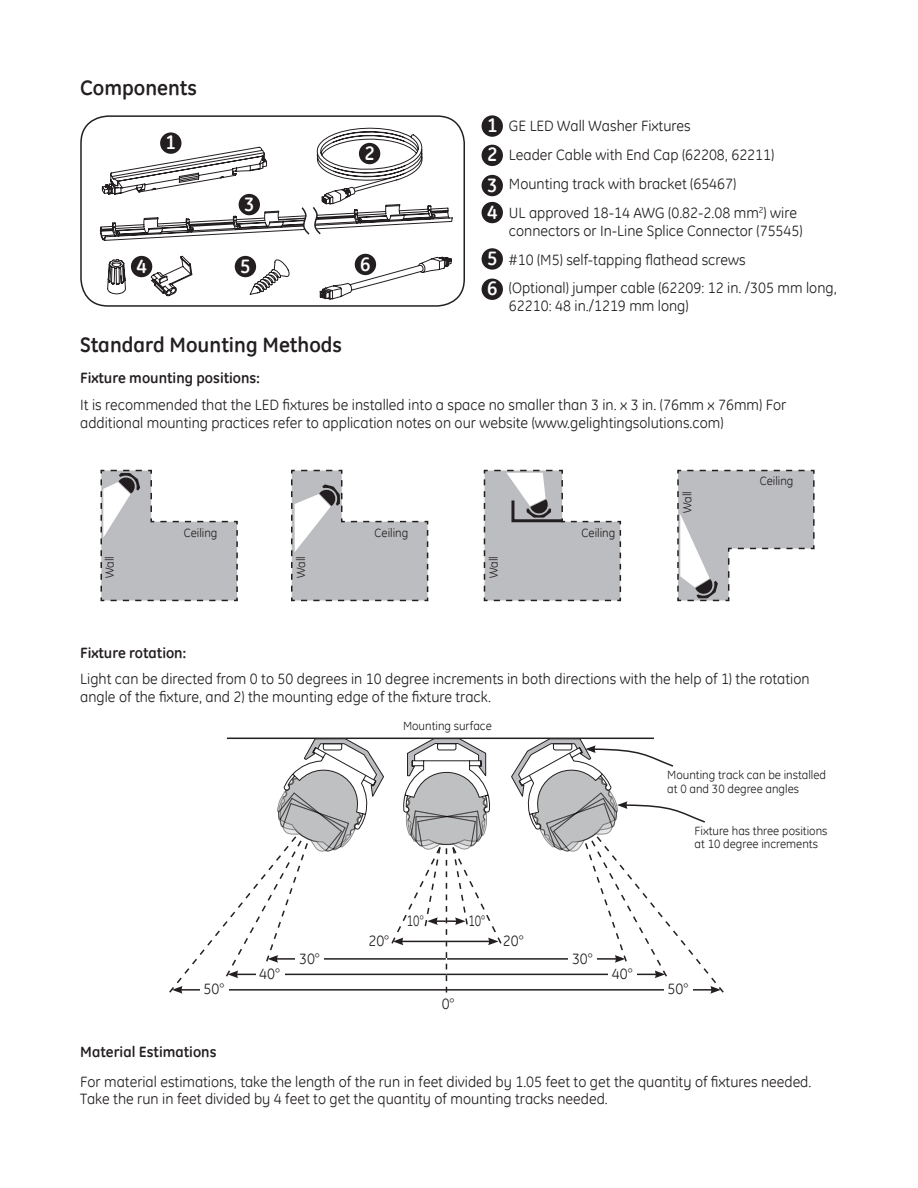
<style>
.page{position:relative;width:918px;height:1188px;background:#fff}
.page>*{position:absolute;margin:0;border:0;box-sizing:border-box;transform-origin:0 0}
.t1{font:700 21px "GE Inspira";color:#231f20}
.t2{font:700 19.5px "GE Inspira";color:#fff}
.supplies_required{font:15px/18px "GE Inspira";color:#231f20}
.t3{font:700 15px "GE Inspira";color:#231f20}
.supplies_required-2{font:15px "GE Inspira";color:#231f20;scale:.81 1}
.t4{font:12px/13.5px "GE Inspira";color:#231f20}
.s1{font-family:"Futura BT";font-weight:500;font-stretch:condensed}
</style>
<div class="page">
<svg style="left:100px;top:469px;width:138px;height:133px"></svg>
<svg style="left:483px;top:469px;width:139px;height:133px"></svg>
<svg style="left:291px;top:469px;width:138px;height:133px"></svg>
<svg style="left:677px;top:469px;width:138px;height:133px"></svg>
<div style="left:80px;top:115px;width:385px;height:192px;border:2px solid #231f20;border-radius:27px"></div>
<hr style="left:227px;top:738px;width:427px;height:1px;background:#231f20">
<hr style="left:447px;top:958px;width:170px;height:2px;background:#231f20">
<hr style="left:446px;top:974px;width:211px;height:1px;background:#231f20">
<hr style="left:446px;top:989px;width:267px;height:2px;background:#231f20">
<svg style="left:511px;top:738px;width:213px;height:256px"></svg>
<div style="left:482px;top:115px;width:21px;height:22px;background:#231f20;border-radius:50%"></div>
<div style="left:482px;top:145px;width:21px;height:21px;background:#231f20;border-radius:50%"></div>
<div style="left:482px;top:175px;width:21px;height:21px;background:#231f20;border-radius:50%"></div>
<div style="left:482px;top:202px;width:21px;height:21px;background:#231f20;border-radius:50%"></div>
<div style="left:482px;top:248px;width:21px;height:22px;background:#231f20;border-radius:50%"></div>
<div style="left:482px;top:279px;width:21px;height:21px;background:#231f20;border-radius:50%"></div>
<div style="left:355px;top:254px;width:21px;height:21px;background:#231f20;border-radius:50%"></div>
<div style="left:131px;top:256px;width:21px;height:21px;background:#231f20;border-radius:50%"></div>
<div style="left:235px;top:256px;width:21px;height:21px;background:#231f20;border-radius:50%"></div>
<svg style="left:107px;top:259px;width:19px;height:36px"></svg>
<svg style="left:249px;top:259px;width:41px;height:36px"></svg>
<svg style="left:150px;top:255px;width:43px;height:42px"></svg>
<svg style="left:169px;top:738px;width:334px;height:256px"></svg>
<svg style="left:319px;top:256px;width:135px;height:44px"></svg>
<svg style="left:100px;top:127px;width:353px;height:114px"></svg>
<p class="t1" style="left:80px;top:74px;width:118px">Components</p>
<p class="t2" style="left:166px;top:130px;width:12px">1</p>
<p class="t2" style="left:244px;top:191px;width:12px">3</p>
<p class="t2" style="left:136px;top:253px;width:12px">4</p>
<p class="t2" style="left:240px;top:253px;width:12px">5</p>
<p class="t2" style="left:364px;top:140px;width:12px">2</p>
<p class="t2" style="left:360px;top:251px;width:12px">6</p>
<p class="t1" style="left:80px;top:331px;width:263px">Standard Mounting Methods</p>
<p class="t2" style="left:487px;top:113px;width:12px">1</p>
<p class="t2" style="left:487px;top:142px;width:12px">2</p>
<p class="t2" style="left:487px;top:172px;width:12px">3</p>
<p class="t2" style="left:487px;top:199px;width:12px">4</p>
<p class="t2" style="left:487px;top:246px;width:12px">5</p>
<p class="t2" style="left:487px;top:276px;width:12px">6</p>
<p class="supplies_required" style="left:509px;top:117px;width:183px">GE LED Wall Washer Fixtures</p>
<p class="supplies_required" style="left:509px;top:146px;width:267px">Leader Cable with End Cap (62208, 62211)</p>
<p class="supplies_required" style="left:509px;top:175px;width:229px">Mounting track with bracket (65467)</p>
<p class="supplies_required" style="left:509px;top:203px;width:295px">UL approved 18-14 AWG (0.82-2.08 mm<sup>2</sup>) wire connectors or In-Line Splice Connector (75545)</p>
<p class="supplies_required" style="left:509px;top:250px;width:238px">#10 (M5) self-tapping flathead screws</p>
<p class="supplies_required" style="left:509px;top:279px;width:329px">(Optional) jumper cable (62209: 12 in. /305 mm long,<br>62210: 48 in./1219 mm long)</p>
<p class="t3" style="left:80px;top:368px;width:181px">Fixture mounting positions:</p>
<p class="supplies_required" style="left:80px;top:395px;width:708px">It is recommended that the LED fixtures be installed into a space no smaller than 3 in. x 3 in. (76mm x 76mm) For additional mounting practices refer to application notes on our website (www.gelightingsolutions.com)</p>
<p class="t4" style="left:184px;top:526px;width:35px">Ceiling</p>
<p class="t4" style="left:375px;top:526px;width:35px">Ceiling</p>
<p class="t4" style="left:582px;top:526px;width:35px">Ceiling</p>
<p class="t4" style="left:103px;top:578px;width:24px;rotate:-90deg">Wall</p>
<p class="t4" style="left:294px;top:578px;width:24px;rotate:-90deg">Wall</p>
<p class="t4" style="left:487px;top:578px;width:24px;rotate:-90deg">Wall</p>
<p class="t4" style="left:680px;top:513px;width:24px;rotate:-90deg">Wall</p>
<p class="t4" style="left:760px;top:474px;width:35px">Ceiling</p>
<p class="t3" style="left:80px;top:643px;width:107px">Fixture rotation:</p>
<p class="supplies_required" style="left:80px;top:670px;width:731px">Light can be directed from 0 to 50 degrees in 10 degree increments in both directions with the help of 1) the rotation angle of the fixture, and 2) the mounting edge of the fixture track.</p>
<p class="supplies_required" style="left:204px;top:980px;width:22px">50<span class="s1">°</span></p>
<p class="supplies_required" style="left:259px;top:964px;width:22px">40<span class="s1">°</span></p>
<p class="supplies_required" style="left:299px;top:949px;width:22px">30<span class="s1">°</span></p>
<p class="t4" style="left:403px;top:719px;width:90px">Mounting surface</p>
<p class="supplies_required" style="left:368px;top:932px;width:22px">20<span class="s1">°</span></p>
<p class="supplies_required-2" style="left:407px;top:911px;width:22px">10<span class="s1">°</span></p>
<p class="supplies_required-2" style="left:468px;top:911px;width:22px">10<span class="s1">°</span></p>
<p class="supplies_required" style="left:503px;top:932px;width:22px">20<span class="s1">°</span></p>
<p class="supplies_required" style="left:442px;top:994px;width:14px">0<span class="s1">°</span></p>
<p class="t4" style="left:667px;top:768px;width:160px">Mounting track can be installed at 0 and 30 degree angles</p>
<p class="t4" style="left:695px;top:824px;width:134px">Fixture has three positions at 10 degree increments</p>
<p class="supplies_required" style="left:572px;top:949px;width:22px">30<span class="s1">°</span></p>
<p class="supplies_required" style="left:612px;top:964px;width:22px">40<span class="s1">°</span></p>
<p class="supplies_required" style="left:668px;top:980px;width:22px">50<span class="s1">°</span></p>
<p class="t3" style="left:80px;top:1042px;width:138px">Material Estimations</p>
<p class="supplies_required" style="left:80px;top:1073px;width:733px;line-height:16.5px">For material estimations, take the length of the run in feet divided by 1.05 feet to get the quantity of fixtures needed.<br>Take the run in feet divided by 4 feet to get the quantity of mounting tracks needed.</p>
</div>
